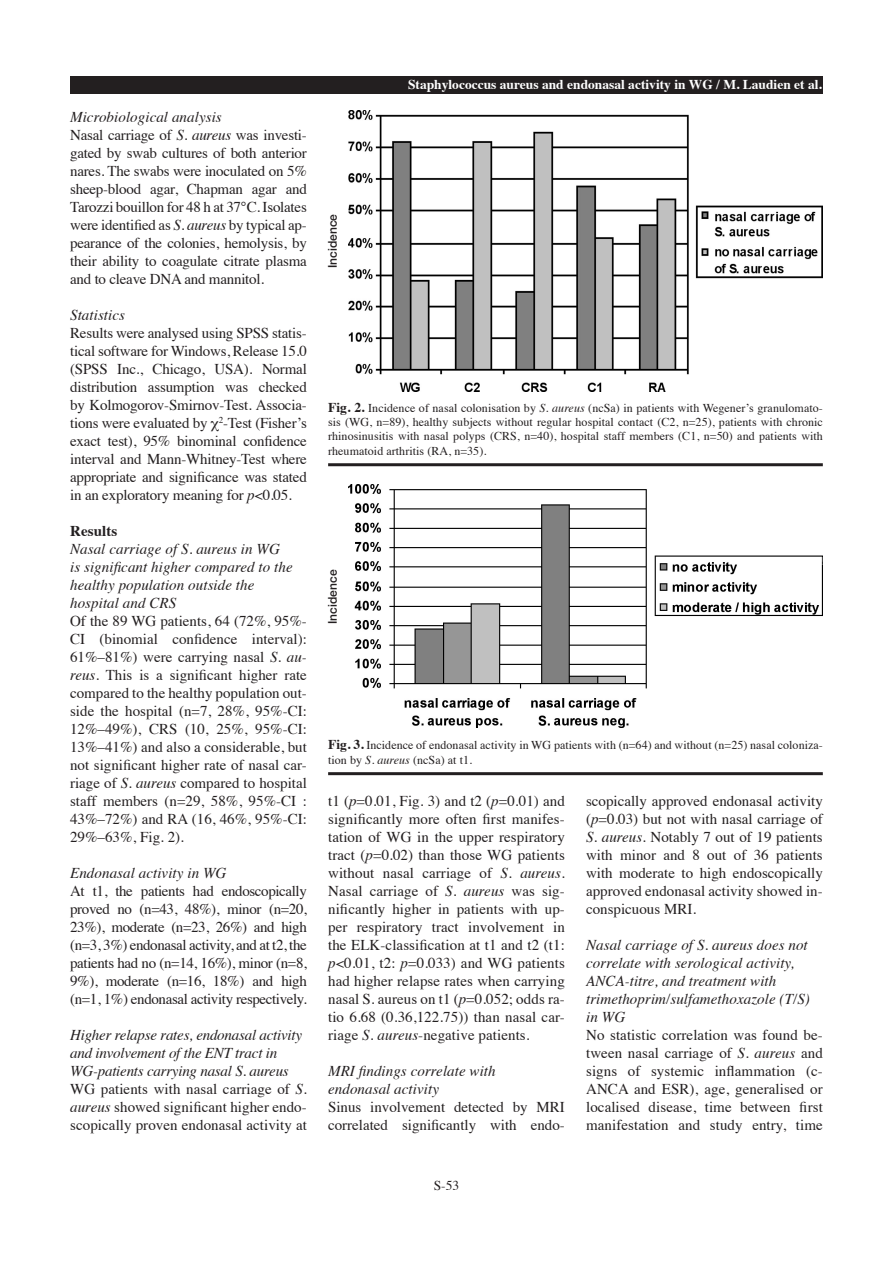
<style>
.page{position:relative;width:893px;height:1263px;background:#fff}
.page>*{position:absolute;margin:0;border:0;box-sizing:border-box;transform-origin:0 0}
.t1{font:15px/18px "Times";letter-spacing:-.015em;color:#231f20;text-align:justify}
.t2{font:italic 15px/18px "Times";letter-spacing:.005em;color:#231f20}
.t3{font:italic 15px/18px "Times";letter-spacing:-.015em;color:#231f20}
.t4{font:700 15px "Times";letter-spacing:.005em;color:#231f20}
.t5{font:700 13.5px "Times";color:#fff}
.t6{font:13.5px "Times";color:#231f20}
.t7{font:12px/14.2px "Times";letter-spacing:.005em;color:#231f20;text-align:justify}
.t8{font:500 12px "Helvetica Neue";letter-spacing:.005em;color:#231f20}
.s1{font-style:italic}
.s2{font-style:normal}
.s3{font-weight:700;font-size:13.5px}
</style>
<div class="page">
<div style="left:70px;top:77px;width:753px;height:17px;background:#231f20"></div>
<img style="left:348px;top:111px;width:474px;height:280px">
<img style="left:348px;top:485px;width:475px;height:243px">
<hr style="left:328px;top:463px;width:495px;height:3px;background:#231f20">
<hr style="left:328px;top:772px;width:495px;height:3px;background:#231f20">
<p class="t1" style="left:70px;top:106px;width:238px;text-align:left"><span class="s1">Microbiological analysis<br></span>Nasal carriage of <span class="s1">S. aureus</span> was investi&shy;gated by swab cultures of both anterior nares. The swabs were inoculated on 5% sheep-blood agar, Chapman agar and Tarozzi bouillon for 48 h at 37°C. Isolates were identified as <span class="s1">S. aureus</span> by typical ap&shy;pearance of the colonies, hemolysis, by their ability to coagulate citrate plasma and to cleave DNA and mannitol.</p>
<p class="t2" style="left:70px;top:305px;width:56px">Statistics</p>
<p class="t1" style="left:70px;top:322px;width:238px">Results were analysed using SPSS statis&shy;tical software for Windows, Release 15.0 (SPSS Inc., Chicago, USA). Normal distribution assumption was checked by Kolmogorov-Smirnov-Test. Associa&shy;tions were evaluated by <sup>2</sup>-Test (Fisher’s exact test), 95% binominal confidence interval and Mann-Whitney-Test where appropriate and significance was stated in an exploratory meaning for <span class="s1">p</span>&lt;0.05.</p>
<p class="t4" style="left:70px;top:516px;width:49px">Results</p>
<p class="t2" style="left:70px;top:539px;width:224px">Nasal carriage of S. aureus in WG is significant higher compared to the healthy population outside the hospital and CRS</p>
<p class="t1" style="left:70px;top:610px;width:238px">Of the 89 WG patients, 64 (72%, 95%- CI (binomial confidence interval):<br>61%–81%) were carrying nasal <span class="s1">S. au&shy;reus</span>. This is a significant higher rate compared to the healthy population out&shy;side the hospital (n=7, 28%, 95%-CI:<br>12%–49%), CRS (10, 25%, 95%-CI:<br>13%–41%) and also a considerable, but not significant higher rate of nasal car&shy;riage of <span class="s1">S. aureus</span> compared to hospital staff members (n=29, 58%, 95%-CI :<br>43%–72%) and RA (16, 46%, 95%-CI:<br>29%–63%, Fig. 2).</p>
<p class="t2" style="left:70px;top:863px;width:158px">Endonasal activity in WG</p>
<p class="t1" style="left:70px;top:880px;width:238px">At t1, the patients had endoscopically proved no (n=43, 48%), minor (n=20, 23%), moderate (n=23, 26%) and high (n=3, 3%) endonasal activity, and at t2, the patients had no (n=14, 16%), minor (n=8, 9%), moderate (n=16, 18%) and high (n=1, 1%) endonasal activity respectively.</p>
<p class="t3" style="left:70px;top:1025px;width:238px">Higher relapse rates, endonasal activity and involvement of the ENT tract in WG-patients carrying nasal S. aureus <span class="s2">WG patients with nasal carriage of</span> S. aureus <span class="s2">showed significant higher endo&shy;scopically proven endonasal activity at</span></p>
<p class="t8" style="left:325px;top:268px;width:56px;rotate:-90deg">Incidence</p>
<p class="t5" style="left:408px;top:71px;width:415px">Staphylococcus aureus and endonasal activity in WG / M. Laudien et al.</p>
<p class="t7" style="left:328px;top:400px;width:496px"><span class="s3">Fig. 2.</span> Incidence of nasal colonisation by <span class="s1">S. aureus</span> (ncSa) in patients with Wegener’s granulomato&shy;sis (WG, n=89), healthy subjects without regular hospital contact (C2, n=25), patients with chronic rhinosinusitis with nasal polyps (CRS, n=40), hospital staff members (C1, n=50) and patients with rheumatoid arthritis (RA, n=35).</p>
<p class="t8" style="left:325px;top:624px;width:56px;rotate:-90deg">Incidence</p>
<p class="t7" style="left:328px;top:737px;width:496px"><span class="s3">Fig. 3.</span> Incidence of endonasal activity in WG patients with (n=64) and without (n=25) nasal coloniza&shy;tion by <span class="s1">S. aureus</span> (ncSa) at t1.</p>
<p class="t1" style="left:328px;top:791px;width:238px">t1 (<span class="s1">p</span>=0.01, Fig. 3) and t2 (<span class="s1">p</span>=0.01) and significantly more often first manifes&shy;tation of WG in the upper respiratory tract (<span class="s1">p</span>=0.02) than those WG patients without nasal carriage of <span class="s1">S. aureus</span>.<br>Nasal carriage of <span class="s1">S. aureus</span> was sig&shy;nificantly higher in patients with up&shy;per respiratory tract involvement in the ELK-classification at t1 and t2 (t1: <span class="s1">p</span>&lt;0.01, t2: <span class="s1">p</span>=0.033) and WG patients had higher relapse rates when carrying nasal S. aureus on t1 (<span class="s1">p</span>=0.052; odds ra&shy;tio 6.68 (0.36,122.75)) than nasal car&shy;riage <span class="s1">S. aureus</span>-negative patients.</p>
<p class="t2" style="left:328px;top:1061px;width:169px">MRI findings correlate with endonasal activity</p>
<p class="t1" style="left:328px;top:1097px;width:238px">Sinus involvement detected by MRI correlated significantly with endo-</p>
<p class="t6" style="left:434px;top:1173px;width:27px">S-53</p>
<p class="t1" style="left:586px;top:791px;width:238px">scopically approved endonasal activity (<span class="s1">p</span>=0.03) but not with nasal carriage of <span class="s1">S. aureus</span>. Notably 7 out of 19 patients with minor and 8 out of 36 patients with moderate to high endoscopically approved endonasal activity showed in&shy;conspicuous MRI.</p>
<p class="t2" style="left:586px;top:935px;width:225px">Nasal carriage of S. aureus does not correlate with serological activity,<br>ANCA-titre, and treatment with trimethoprim/sulfamethoxazole (T/S) in WG</p>
<p class="t1" style="left:586px;top:1025px;width:238px">No statistic correlation was found be&shy;tween nasal carriage of <span class="s1">S. aureus</span> and signs of systemic inflammation (c-ANCA and ESR), age, generalised or localised disease, time between first manifestation and study entry, time</p>
</div>
